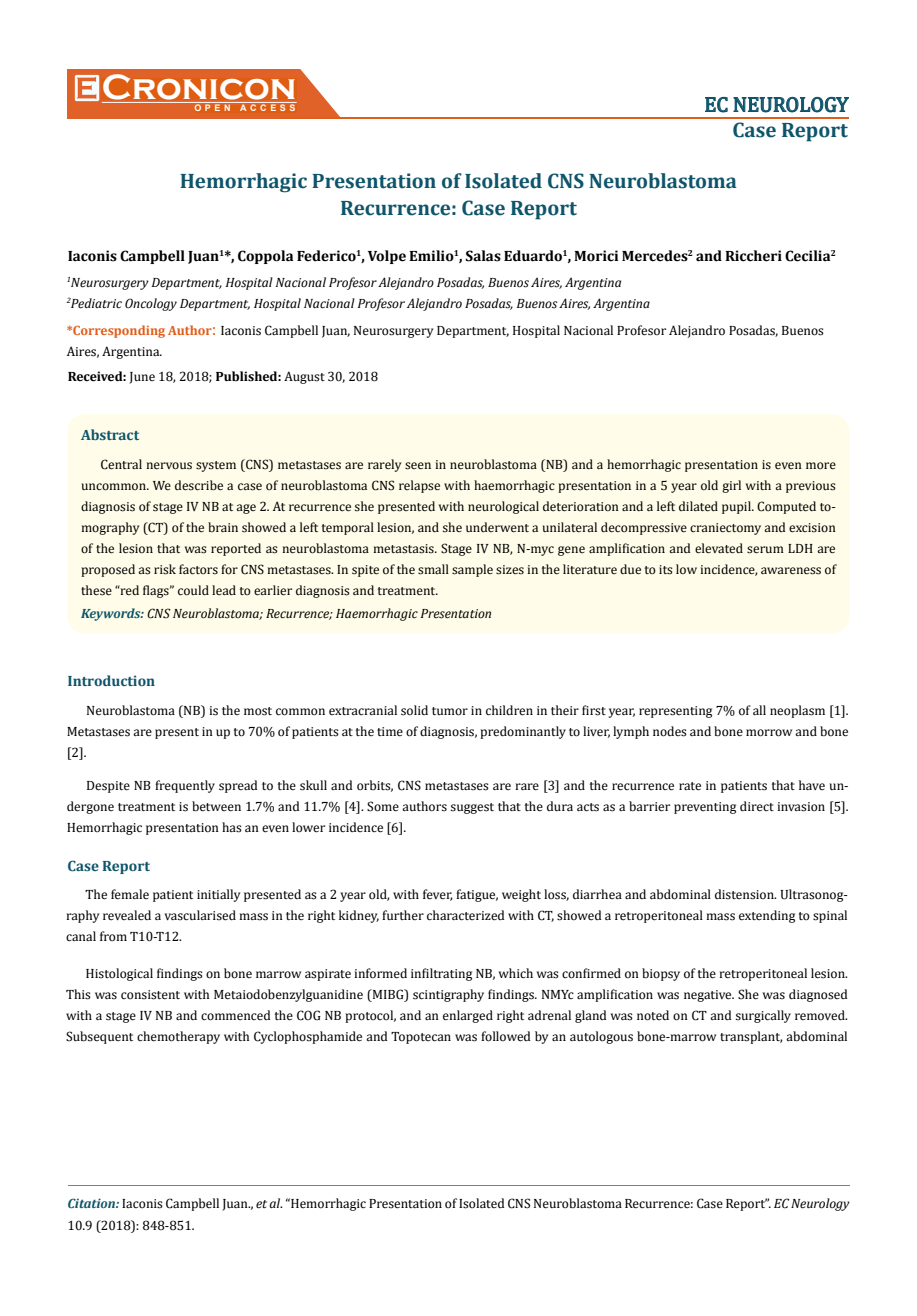
<style>
.page{position:relative;width:917px;height:1316px;background:#fff}
.page>*{position:absolute;margin:0;border:0;box-sizing:border-box;transform-origin:0 0}
.t1{font:700 36px "Copperplate Gothic";color:#fff}
.t2{font:700 21px/27px "Cambria";color:#0e546a;text-align:center}
.t3{font:21px "Cambria";color:#0e546a}
.t4{font:700 15px "Cambria";color:#000}
.t5{font:700 15px "Cambria";color:#0e546a}
.t6{font:13.5px/21px "Cambria";color:#000;text-align:justify}
.t7{font:italic 13.5px/21px "Cambria";color:#000}
.t8{font:700 9px "Arial";letter-spacing:.4em;color:#fff}
.s1{font-weight:700;color:#e05d1a}
.s2{font-size:18px;color:#e05d1a}
.s3{font-weight:700}
.s4{font-weight:700;color:#0e546a}
.s5{font-weight:700;font-style:italic;color:#0e546a}
.s6{font-style:italic}
</style>
<div class="page">
<div style="left:67px;top:70px;width:290px;height:49px;background:#e06228"></div>
<svg style="left:300px;top:69px;width:90px;height:49px"></svg>
<img style="left:75px;top:75px;width:24px;height:26px">
<div style="left:102px;top:79px;width:195px;height:21px;background:#df5d11"></div>
<div style="left:194px;top:105px;width:103px;height:7px;background:#df5d11"></div>
<svg style="left:705px;top:97px;width:22px;height:15px"></svg>
<svg style="left:733px;top:97px;width:116px;height:15px"></svg>
<hr style="left:102px;top:102px;width:194px;height:1px;background:#fff">
<hr style="left:279px;top:118px;width:569px;height:1px;background:#e05d1a">
<hr style="left:68px;top:1185px;width:781px;height:1px;background:#e05d1a">
<div style="left:67px;top:414px;width:782px;height:219px;background:#fffde9;border-radius:18px"></div>
<h1 class="t1" style="left:102px;top:68px;width:196px">Cronicon</h1>
<p class="t8" style="left:194px;top:102px;width:103px">OPEN ACCESS</p>
<h2 class="t3" style="left:704px;top:92px;width:146px">EC NEUROLOGY</h2>
<h2 class="t2" style="left:732px;top:116px;width:117px">Case Report</h2>
<h2 class="t2" style="left:180px;top:166px;width:559px">Hemorrhagic Presentation of Isolated CNS Neuroblastoma<br>Recurrence: Case Report</h2>
<p class="t4" style="left:68px;top:245px;width:769px">Iaconis Campbell Juan<sup>1</sup>*, Coppola Federico<sup>1</sup>, Volpe Emilio<sup>1</sup>, Salas Eduardo<sup>1</sup>, Morici Mercedes<sup>2</sup> and Riccheri Cecilia<sup>2</sup></p>
<p class="t7" style="left:67px;top:271px;width:585px"><sup>1</sup>Neurosurgery Department, Hospital Nacional Profesor Alejandro Posadas, Buenos Aires, Argentina<br><sup>2</sup>Pediatric Oncology Department, Hospital Nacional Profesor Alejandro Posadas, Buenos Aires, Argentina</p>
<p class="t6" style="left:67px;top:319px;width:758px"><span class="s1">*Corresponding Author</span><span class="s2">:</span> Iaconis Campbell Juan, Neurosurgery Department, Hospital Nacional Profesor Alejandro Posadas, Buenos<br>Aires, Argentina.</p>
<p class="t6" style="left:68px;top:365px;width:312px"><span class="s3">Received:</span> June 18, 2018; <span class="s3">Published:</span> August 30, 2018</p>
<p class="t5" style="left:81px;top:424px;width:60px">Abstract</p>
<p class="t6" style="left:81px;top:453px;width:756px;text-indent:19px">Central nervous system (CNS) metastases are rarely seen in neuroblastoma (NB) and a hemorrhagic presentation is even more uncommon. We describe a case of neuroblastoma CNS relapse with haemorrhagic presentation in a 5 year old girl with a previous diagnosis of stage IV NB at age 2. At recurrence she presented with neurological deterioration and a left dilated pupil. Computed to&shy;mography (CT) of the brain showed a left temporal lesion, and she underwent a unilateral decompressive craniectomy and excision of the lesion that was reported as neuroblastoma metastasis. Stage IV NB, N-myc gene amplification and elevated serum LDH are proposed as risk factors for CNS metastases. In spite of the small sample sizes in the literature due to its low incidence, awareness of these “red flags” could lead to earlier diagnosis and treatment.</p>
<p class="t7" style="left:81px;top:602px;width:412px"><span class="s4">Keywords:</span> CNS Neuroblastoma; Recurrence; Haemorrhagic Presentation</p>
<p class="t5" style="left:67px;top:670px;width:89px">Introduction</p>
<p class="t6" style="left:67px;top:700px;width:783px;text-indent:19px">Neuroblastoma (NB) is the most common extracranial solid tumor in children in their first year, representing 7% of all neoplasm [1].<br>Metastases are present in up to 70% of patients at the time of diagnosis, predominantly to liver, lymph nodes and bone morrow and bone [2].</p>
<p class="t6" style="left:67px;top:774px;width:783px;text-indent:19px">Despite NB frequently spread to the skull and orbits, CNS metastases are rare [3] and the recurrence rate in patients that have un&shy;dergone treatment is between 1.7% and 11.7% [4]. Some authors suggest that the dura acts as a barrier preventing direct invasion [5].<br>Hemorrhagic presentation has an even lower incidence [6].</p>
<p class="t5" style="left:68px;top:855px;width:84px">Case Report</p>
<p class="t6" style="left:66px;top:883px;width:783px;text-indent:19px">The female patient initially presented as a 2 year old, with fever, fatigue, weight loss, diarrhea and abdominal distension. Ultrasonog&shy;raphy revealed a vascularised mass in the right kidney, further characterized with CT, showed a retroperitoneal mass extending to spinal canal from T10-T12.</p>
<p class="t6" style="left:66px;top:963px;width:783px;text-indent:19px">Histological findings on bone marrow aspirate informed infiltrating NB, which was confirmed on biopsy of the retroperitoneal lesion.<br>This was consistent with Metaiodobenzylguanidine (MIBG) scintigraphy findings. NMYc amplification was negative. She was diagnosed with a stage IV NB and commenced the COG NB protocol, and an enlarged right adrenal gland was noted on CT and surgically removed.<br>Subsequent chemotherapy with Cyclophosphamide and Topotecan was followed by an autologous bone-marrow transplant, abdominal</p>
<p class="t6" style="left:68px;top:1193px;width:783px"><span class="s5">Citation:</span> Iaconis Campbell Juan., <span class="s6">et al</span>. “Hemorrhagic Presentation of Isolated CNS Neuroblastoma Recurrence: Case Report”. <span class="s6">EC Neurology<br></span>10.9 (2018): 848-851.</p>
</div>
